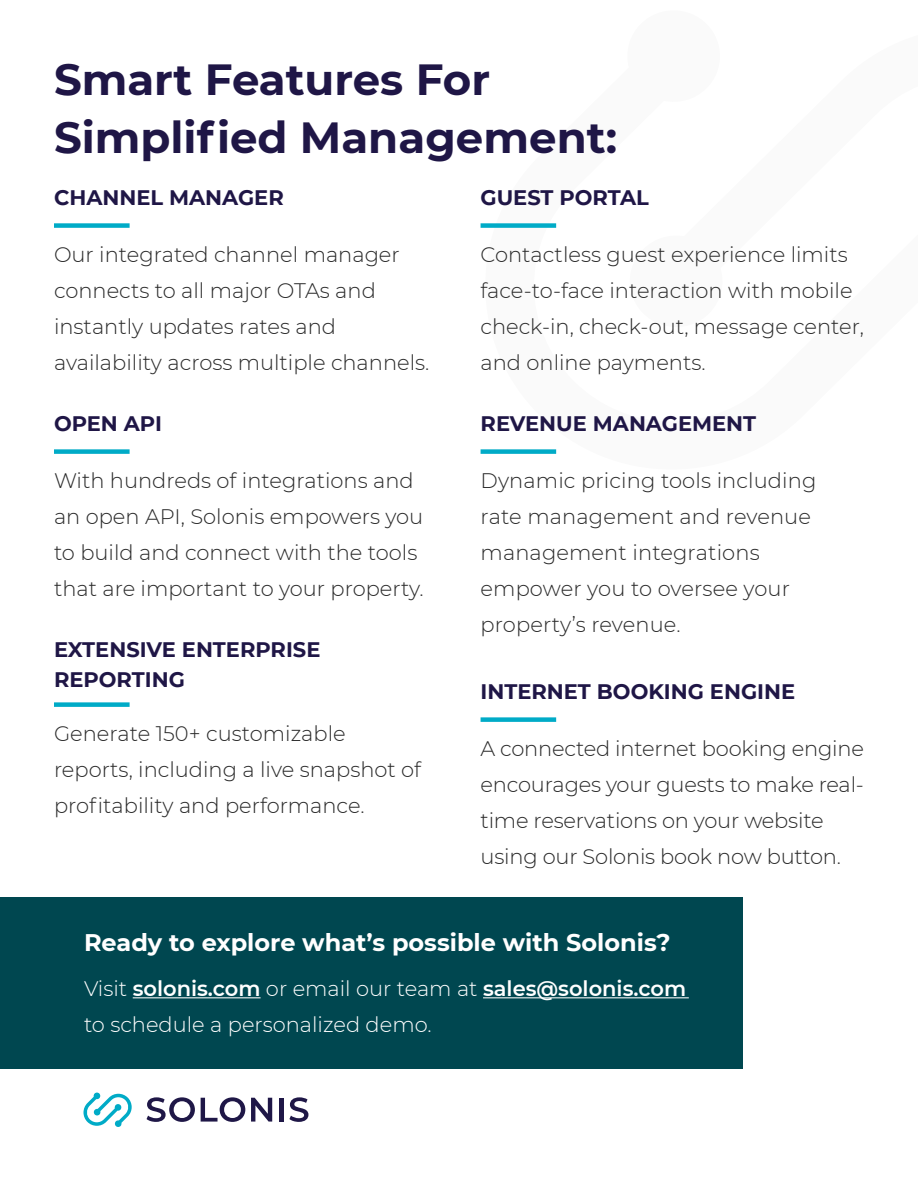
<style>
.page{position:relative;width:918px;height:1188px;background:#fff}
.page>*{position:absolute;margin:0;border:0;box-sizing:border-box;transform-origin:0 0}
.t1{font:700 43.5px/58.5px "Montserrat";color:#1f1646}
.t2{font:700 24px "Montserrat";color:#fff}
.t3{font:300 21px/36px "Montserrat";color:#292929}
.t4{font:700 21px/30px "Montserrat";color:#1f1646}
.t5{font:300 21px/36px "Montserrat";color:#fff}
.s1{font-weight:600}
</style>
<div class="page">
<div style="left:54px;top:223px;width:76px;height:5px;background:#00abc7"></div>
<div style="left:54px;top:449px;width:76px;height:5px;background:#00abc7"></div>
<div style="left:481px;top:223px;width:75px;height:5px;background:#00abc7"></div>
<div style="left:481px;top:449px;width:75px;height:5px;background:#00abc7"></div>
<div style="left:481px;top:717px;width:75px;height:5px;background:#00abc7"></div>
<div style="left:54px;top:702px;width:76px;height:5px;background:#00abc7"></div>
<div style="left:0;top:897px;width:742px;height:171px;background:#004750"></div>
<hr style="left:133px;top:997px;width:128px;height:1px;background:#fff">
<hr style="left:483px;top:997px;width:206px;height:1px;background:#fff">
<svg style="left:147px;top:1097px;width:48px;height:25px"></svg>
<svg style="left:201px;top:1097px;width:44px;height:25px"></svg>
<svg style="left:251px;top:1098px;width:21px;height:24px"></svg>
<hr style="left:280px;top:1098px;width:4px;height:24px;background:#1f1747">
<svg style="left:289px;top:1097px;width:19px;height:25px"></svg>
<svg style="left:83px;top:1092px;width:49px;height:35px"></svg>
<h1 class="t1" style="left:54px;top:48px;width:565px">Smart Features For<br>Simplified Management:</h1>
<p class="t4" style="left:54px;top:182px;width:231px">CHANNEL MANAGER</p>
<p class="t3" style="left:54px;top:236px;width:377px">Our integrated channel manager connects to all major OTAs and instantly updates rates and availability across multiple channels.</p>
<p class="t4" style="left:54px;top:408px;width:110px">OPEN API</p>
<p class="t3" style="left:54px;top:462px;width:371px">With hundreds of integrations and an open API, Solonis empowers you to build and connect with the tools that are important to your property.</p>
<p class="t4" style="left:54px;top:634px;width:268px">EXTENSIVE ENTERPRISE<br>REPORTING</p>
<p class="t3" style="left:54px;top:715px;width:369px">Generate 150+ customizable reports, including a live snapshot of profitability and performance.</p>
<p class="t4" style="left:481px;top:182px;width:170px">GUEST PORTAL</p>
<p class="t3" style="left:481px;top:236px;width:385px">Contactless guest experience limits face-to-face interaction with mobile check-in, check-out, message center, and online payments.</p>
<p class="t4" style="left:481px;top:408px;width:277px">REVENUE MANAGEMENT</p>
<p class="t3" style="left:481px;top:462px;width:337px">Dynamic pricing tools including rate management and revenue management integrations empower you to oversee your property’s revenue.</p>
<p class="t4" style="left:481px;top:676px;width:316px">INTERNET BOOKING ENGINE</p>
<p class="t3" style="left:481px;top:730px;width:385px">A connected internet booking engine encourages your guests to make real&shy;time reservations on your website using our Solonis book now button.</p>
<p class="t2" style="left:84px;top:925px;width:588px">Ready to explore what’s possible with Solonis?</p>
<p class="t5" style="left:84px;top:970px;width:604px">Visit <span class="s1">solonis.com</span> or email our team at <span class="s1">sales@solonis.com </span>to schedule a personalized demo.</p>
</div>
